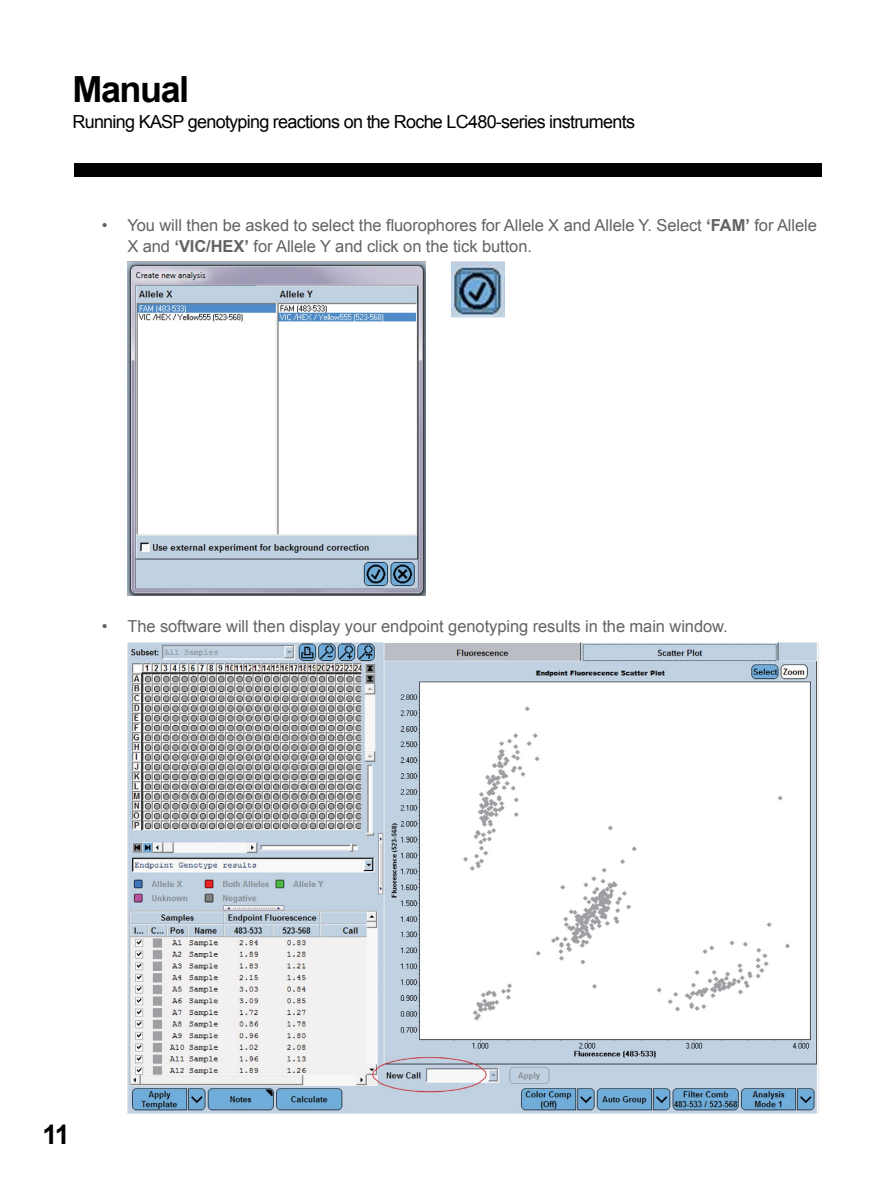
<style>
.page{position:relative;width:893px;height:1187px;background:#fff}
.page>*{position:absolute;margin:0;border:0;box-sizing:border-box;transform-origin:0 0}
.t1{font:700 36px "Arial";letter-spacing:-.04em;color:#000}
.t2{font:700 27px "Arial";color:#000}
.t3{font:18px "Arial";letter-spacing:-.04em;color:#000}
.t4{font:16.5px/21px "Arial";letter-spacing:-.005em;color:#646363}
.s1{font-weight:700}
</style>
<div class="page">
<img style="left:128px;top:261px;width:297px;height:334px">
<img style="left:452px;top:261px;width:53px;height:56px">
<img style="left:128px;top:642px;width:691px;height:472px">
<div style="left:74px;top:163px;width:747px;height:13px;background:#000"></div>
<h1 class="t1" style="left:72px;top:65px;width:118px">Manual</h1>
<p class="t3" style="left:72px;top:110px;width:564px">Running KASP genotyping reactions on the Roche LC480-series instruments</p>
<p class="t4" style="left:127px;top:215px;width:691px;text-indent:-26px">• You will then be asked to select the fluorophores for Allele X and Allele Y. Select <span class="s1">‘FAM’</span> for Allele<br>X and <span class="s1">‘VIC/HEX’</span> for Allele Y and click on the tick button.</p>
<p class="t4" style="left:102px;top:616px;width:627px">• The software will then display your endpoint genotyping results in the main window.</p>
<h2 class="t2" style="left:43px;top:1116px;width:29px">11</h2>
</div>
